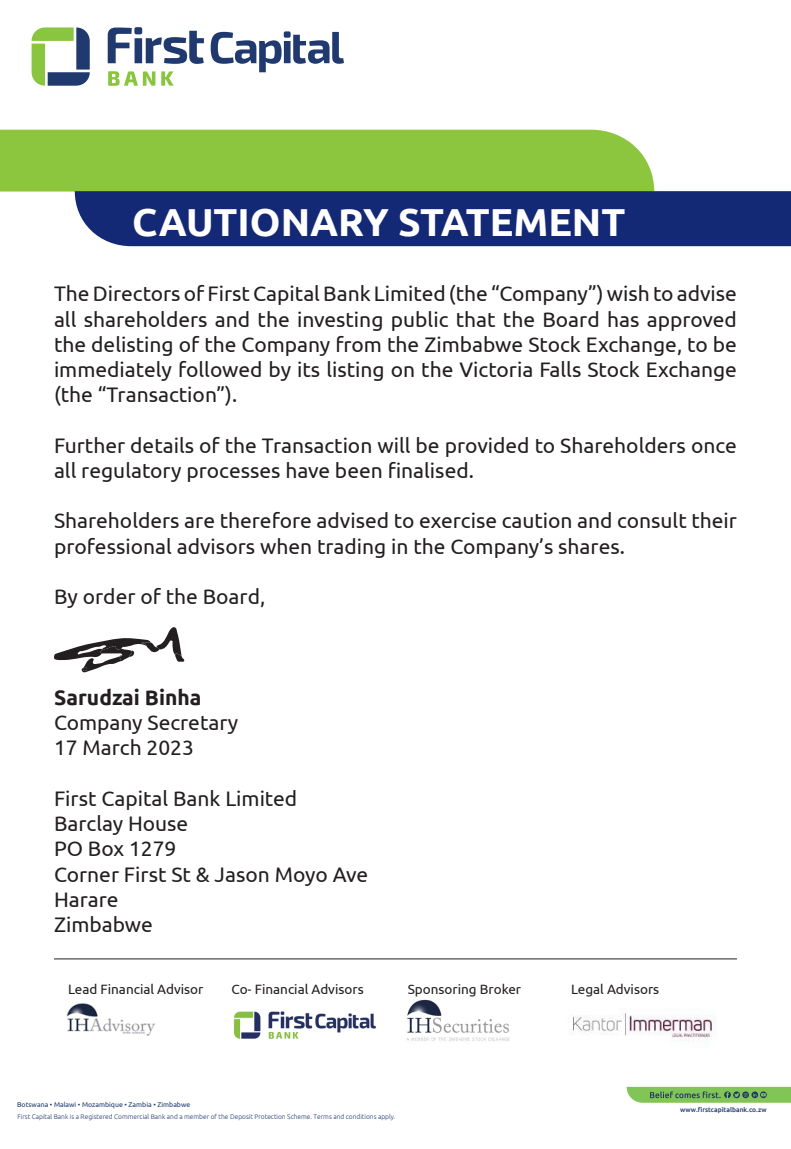
<style>
.page{position:relative;width:791px;height:1149px;background:#fff}
.page>*{position:absolute;margin:0;border:0;box-sizing:border-box;transform-origin:0 0}
.t1{font:700 39px "Ubuntu";color:#fff}
.t2{font:21px/25.2px "Ubuntu";color:#231f20}
.t3{font:700 21px "Ubuntu";color:#231f20}
.t4{font:13.5px "Ubuntu";color:#231f20}
.t5{font:6.9px "Ubuntu";color:#20396f}
.t6{font:300 6.75px "Ubuntu";color:#20396f}
.t7{font:500 6.75px "Ubuntu";color:#20396f}
</style>
<div class="page">
<div style="left:0;top:130px;width:654px;height:61px;background:#8bc63e"></div>
<div style="left:75px;top:191px;width:716px;height:55px;background:#142975"></div>
<svg style="left:627px;top:1086px;width:164px;height:16px;background:#7fb964"></svg>
<svg style="left:32px;top:27px;width:58px;height:59px"></svg>
<svg style="left:108px;top:27px;width:96px;height:37px"></svg>
<svg style="left:211px;top:31px;width:133px;height:41px"></svg>
<svg style="left:108px;top:71px;width:47px;height:15px"></svg>
<svg style="left:161px;top:71px;width:13px;height:15px"></svg>
<svg style="left:54px;top:627px;width:131px;height:45px"></svg>
<img style="left:66px;top:1003px;width:89px;height:32px">
<img style="left:233px;top:1011px;width:143px;height:28px">
<img style="left:406px;top:999px;width:104px;height:42px">
<img style="left:573px;top:1012px;width:143px;height:30px">
<hr style="left:54px;top:958px;width:683px;height:1px;background:#231f20">
<p class="t1" style="left:132px;top:198px;width:495px">CAUTIONARY STATEMENT</p>
<p class="t2" style="left:54px;top:280px;width:684px;text-align:justify">The Directors of First Capital Bank Limited (the “Company”) wish to advise all shareholders and the investing public that the Board has approved the delisting of the Company from the Zimbabwe Stock Exchange, to be immediately followed by its listing on the Victoria Falls Stock Exchange (the “Transaction”).</p>
<p class="t2" style="left:54px;top:432px;width:684px">Further details of the Transaction will be provided to Shareholders once all regulatory processes have been finalised.</p>
<p class="t2" style="left:54px;top:507px;width:684px">Shareholders are therefore advised to exercise caution and consult their professional advisors when trading in the Company’s shares.</p>
<p class="t2" style="left:54px;top:583px;width:213px">By order of the Board,</p>
<p class="t3" style="left:54px;top:684px;width:149px">Sarudzai Binha</p>
<p class="t2" style="left:54px;top:709px;width:186px">Company Secretary</p>
<p class="t2" style="left:54px;top:734px;width:141px">17 March 2023</p>
<p class="t2" style="left:54px;top:784px;width:245px">First Capital Bank Limited</p>
<p class="t2" style="left:54px;top:810px;width:136px">Barclay House</p>
<p class="t2" style="left:54px;top:835px;width:124px">PO Box 1279</p>
<p class="t2" style="left:54px;top:860px;width:316px">Corner First St &amp; Jason Moyo Ave</p>
<p class="t2" style="left:54px;top:885px;width:66px">Harare</p>
<p class="t2" style="left:54px;top:910px;width:100px">Zimbabwe</p>
<p class="t4" style="left:68px;top:980px;width:137px">Lead Financial Advisor</p>
<p class="t4" style="left:231px;top:980px;width:134px">Co- Financial Advisors</p>
<p class="t4" style="left:408px;top:980px;width:115px">Sponsoring Broker</p>
<p class="t4" style="left:571px;top:980px;width:90px">Legal Advisors</p>
<p class="t5" style="left:17px;top:1100px;width:175px">Botswana Malawi • Mozambique • Zambia • Zimbabwe</p>
<p class="t6" style="left:17px;top:1112px;width:380px">First Capital Bank is a Registered Commercial Bank and a member of the Deposit Protection Scheme. Terms and conditions apply.</p>
<p class="t7" style="left:680px;top:1105px;width:88px">www.firstcapitalbank.co.zw</p>
</div>
